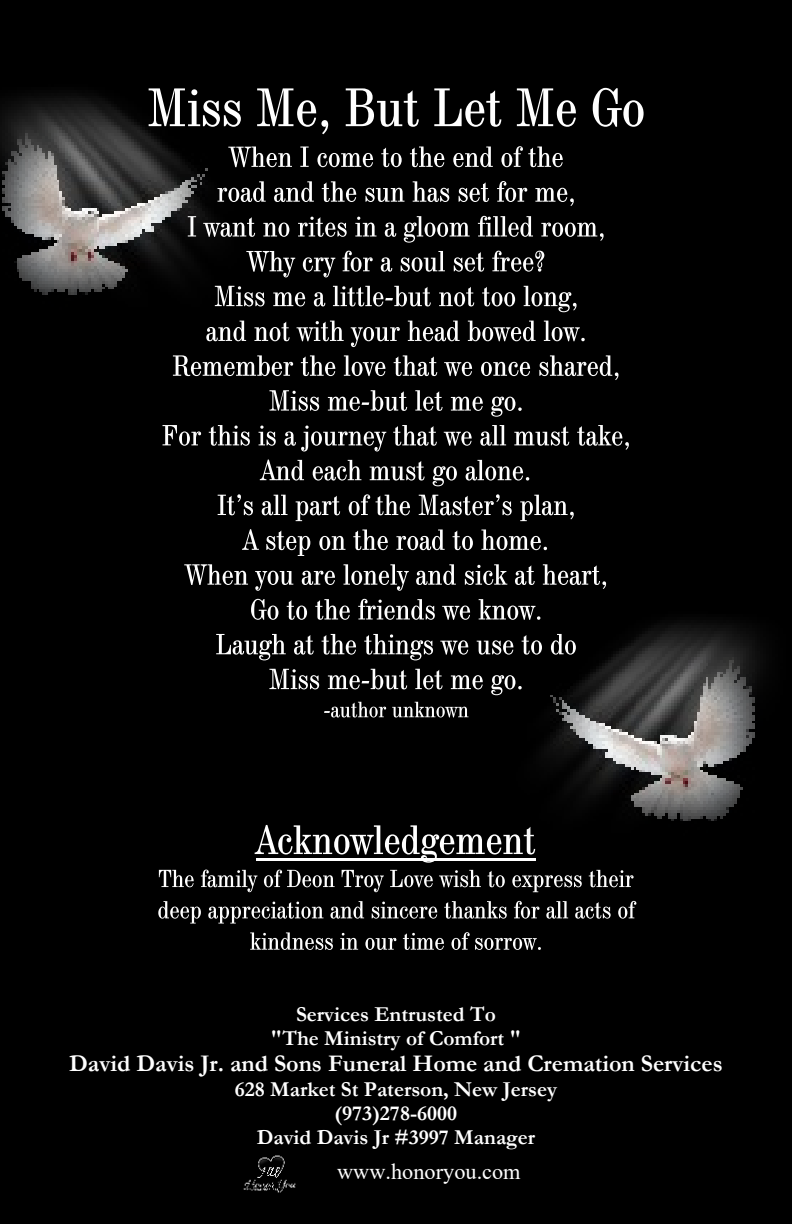
<style>
.page{position:relative;width:792px;height:1224px;background:#000}
.page>*{position:absolute;margin:0;border:0;box-sizing:border-box;transform-origin:0 0}
.t1{font:700 24px "Garamond";color:#fff}
.t2{font:22.2px "Times New Roman";color:#fff}
.t3{font:700 21.4px/24px "Garamond";color:#fff;text-align:center}
</style>
<div class="page">
<svg style="left:255px;top:825px;width:165px;height:30px"></svg>
<svg style="left:421px;top:834px;width:84px;height:29px"></svg>
<hr style="left:256px;top:858px;width:280px;height:3px;background:#fff">
<svg style="left:159px;top:870px;width:35px;height:17px"></svg>
<svg style="left:201px;top:870px;width:56px;height:22px"></svg>
<svg style="left:264px;top:870px;width:71px;height:17px"></svg>
<svg style="left:342px;top:870px;width:42px;height:22px"></svg>
<svg style="left:390px;top:870px;width:43px;height:17px"></svg>
<svg style="left:439px;top:870px;width:42px;height:17px"></svg>
<svg style="left:488px;top:871px;width:17px;height:16px"></svg>
<svg style="left:512px;top:875px;width:70px;height:17px"></svg>
<svg style="left:589px;top:870px;width:45px;height:17px"></svg>
<svg style="left:158px;top:901px;width:43px;height:23px"></svg>
<svg style="left:208px;top:902px;width:115px;height:22px"></svg>
<svg style="left:330px;top:901px;width:34px;height:18px"></svg>
<svg style="left:372px;top:902px;width:65px;height:17px"></svg>
<svg style="left:444px;top:901px;width:63px;height:18px"></svg>
<svg style="left:514px;top:901px;width:26px;height:18px"></svg>
<svg style="left:546px;top:901px;width:22px;height:18px"></svg>
<svg style="left:575px;top:902px;width:36px;height:17px"></svg>
<svg style="left:618px;top:901px;width:18px;height:18px"></svg>
<svg style="left:250px;top:932px;width:83px;height:18px"></svg>
<svg style="left:340px;top:933px;width:18px;height:17px"></svg>
<svg style="left:365px;top:938px;width:31px;height:12px"></svg>
<svg style="left:403px;top:933px;width:41px;height:17px"></svg>
<svg style="left:452px;top:932px;width:89px;height:18px"></svg>
<img style="left:243px;top:1155px;width:53px;height:38px">
<img style="left:505px;top:617px;width:258px;height:238px">
<img style="left:0;top:88px;width:254px;height:233px">
<svg style="left:149px;top:88px;width:92px;height:39px"></svg>
<svg style="left:257px;top:88px;width:71px;height:46px"></svg>
<svg style="left:346px;top:88px;width:73px;height:39px"></svg>
<svg style="left:434px;top:88px;width:67px;height:39px"></svg>
<svg style="left:517px;top:88px;width:59px;height:39px"></svg>
<svg style="left:593px;top:88px;width:51px;height:39px"></svg>
<svg style="left:228px;top:147px;width:64px;height:20px"></svg>
<svg style="left:300px;top:147px;width:9px;height:20px"></svg>
<svg style="left:317px;top:153px;width:56px;height:14px"></svg>
<svg style="left:381px;top:148px;width:21px;height:19px"></svg>
<svg style="left:410px;top:147px;width:34px;height:20px"></svg>
<svg style="left:453px;top:147px;width:40px;height:20px"></svg>
<svg style="left:501px;top:146px;width:62px;height:21px"></svg>
<svg style="left:218px;top:181px;width:48px;height:21px"></svg>
<svg style="left:274px;top:181px;width:40px;height:21px"></svg>
<svg style="left:322px;top:181px;width:34px;height:21px"></svg>
<svg style="left:365px;top:188px;width:39px;height:14px"></svg>
<svg style="left:413px;top:181px;width:36px;height:21px"></svg>
<svg style="left:459px;top:182px;width:30px;height:20px"></svg>
<svg style="left:497px;top:181px;width:30px;height:21px"></svg>
<svg style="left:535px;top:188px;width:39px;height:18px"></svg>
<svg style="left:188px;top:216px;width:8px;height:20px"></svg>
<svg style="left:203px;top:217px;width:52px;height:20px"></svg>
<svg style="left:263px;top:223px;width:26px;height:14px"></svg>
<svg style="left:298px;top:217px;width:49px;height:20px"></svg>
<svg style="left:355px;top:217px;width:21px;height:19px"></svg>
<svg style="left:385px;top:223px;width:11px;height:14px"></svg>
<svg style="left:404px;top:216px;width:66px;height:27px"></svg>
<svg style="left:478px;top:216px;width:55px;height:21px"></svg>
<svg style="left:541px;top:223px;width:63px;height:18px"></svg>
<svg style="left:246px;top:251px;width:49px;height:26px"></svg>
<svg style="left:303px;top:257px;width:32px;height:20px"></svg>
<svg style="left:342px;top:251px;width:31px;height:21px"></svg>
<svg style="left:381px;top:257px;width:11px;height:15px"></svg>
<svg style="left:401px;top:251px;width:44px;height:21px"></svg>
<svg style="left:454px;top:252px;width:30px;height:20px"></svg>
<svg style="left:492px;top:251px;width:52px;height:21px"></svg>
<svg style="left:215px;top:286px;width:50px;height:20px"></svg>
<svg style="left:273px;top:292px;width:32px;height:14px"></svg>
<svg style="left:314px;top:292px;width:11px;height:14px"></svg>
<svg style="left:333px;top:286px;width:98px;height:20px"></svg>
<svg style="left:439px;top:287px;width:35px;height:19px"></svg>
<svg style="left:482px;top:287px;width:33px;height:19px"></svg>
<svg style="left:524px;top:286px;width:53px;height:26px"></svg>
<svg style="left:206px;top:321px;width:40px;height:20px"></svg>
<svg style="left:254px;top:322px;width:36px;height:19px"></svg>
<svg style="left:297px;top:321px;width:47px;height:20px"></svg>
<svg style="left:351px;top:327px;width:49px;height:20px"></svg>
<svg style="left:408px;top:321px;width:52px;height:20px"></svg>
<svg style="left:468px;top:321px;width:68px;height:20px"></svg>
<svg style="left:544px;top:321px;width:41px;height:20px"></svg>
<svg style="left:173px;top:355px;width:120px;height:21px"></svg>
<svg style="left:301px;top:355px;width:34px;height:21px"></svg>
<svg style="left:344px;top:355px;width:41px;height:21px"></svg>
<svg style="left:394px;top:355px;width:43px;height:21px"></svg>
<svg style="left:444px;top:362px;width:28px;height:14px"></svg>
<svg style="left:481px;top:362px;width:49px;height:14px"></svg>
<svg style="left:539px;top:355px;width:79px;height:25px"></svg>
<svg style="left:269px;top:390px;width:50px;height:21px"></svg>
<svg style="left:328px;top:390px;width:79px;height:21px"></svg>
<svg style="left:415px;top:390px;width:28px;height:21px"></svg>
<svg style="left:451px;top:397px;width:32px;height:14px"></svg>
<svg style="left:491px;top:397px;width:31px;height:20px"></svg>
<svg style="left:163px;top:425px;width:38px;height:21px"></svg>
<svg style="left:209px;top:425px;width:41px;height:21px"></svg>
<svg style="left:259px;top:426px;width:17px;height:20px"></svg>
<svg style="left:284px;top:426px;width:102px;height:26px"></svg>
<svg style="left:393px;top:425px;width:44px;height:21px"></svg>
<svg style="left:444px;top:431px;width:28px;height:15px"></svg>
<svg style="left:480px;top:425px;width:26px;height:21px"></svg>
<svg style="left:514px;top:426px;width:55px;height:20px"></svg>
<svg style="left:577px;top:425px;width:52px;height:25px"></svg>
<svg style="left:260px;top:460px;width:44px;height:21px"></svg>
<svg style="left:313px;top:460px;width:48px;height:21px"></svg>
<svg style="left:370px;top:461px;width:55px;height:20px"></svg>
<svg style="left:433px;top:466px;width:24px;height:20px"></svg>
<svg style="left:466px;top:460px;width:63px;height:21px"></svg>
<svg style="left:218px;top:494px;width:35px;height:21px"></svg>
<svg style="left:262px;top:495px;width:26px;height:20px"></svg>
<svg style="left:296px;top:496px;width:44px;height:25px"></svg>
<svg style="left:349px;top:494px;width:21px;height:21px"></svg>
<svg style="left:376px;top:495px;width:34px;height:20px"></svg>
<svg style="left:419px;top:494px;width:93px;height:21px"></svg>
<svg style="left:520px;top:495px;width:54px;height:26px"></svg>
<svg style="left:242px;top:529px;width:17px;height:21px"></svg>
<svg style="left:266px;top:530px;width:44px;height:26px"></svg>
<svg style="left:319px;top:536px;width:26px;height:14px"></svg>
<svg style="left:353px;top:530px;width:35px;height:20px"></svg>
<svg style="left:396px;top:530px;width:49px;height:20px"></svg>
<svg style="left:453px;top:530px;width:20px;height:20px"></svg>
<svg style="left:481px;top:530px;width:66px;height:20px"></svg>
<svg style="left:184px;top:564px;width:64px;height:21px"></svg>
<svg style="left:255px;top:571px;width:38px;height:20px"></svg>
<svg style="left:302px;top:571px;width:33px;height:14px"></svg>
<svg style="left:344px;top:564px;width:65px;height:27px"></svg>
<svg style="left:416px;top:564px;width:40px;height:21px"></svg>
<svg style="left:465px;top:564px;width:42px;height:21px"></svg>
<svg style="left:515px;top:565px;width:20px;height:20px"></svg>
<svg style="left:543px;top:564px;width:63px;height:25px"></svg>
<svg style="left:251px;top:599px;width:27px;height:21px"></svg>
<svg style="left:287px;top:600px;width:20px;height:20px"></svg>
<svg style="left:315px;top:599px;width:35px;height:21px"></svg>
<svg style="left:358px;top:599px;width:77px;height:21px"></svg>
<svg style="left:442px;top:606px;width:28px;height:14px"></svg>
<svg style="left:479px;top:599px;width:61px;height:21px"></svg>
<svg style="left:216px;top:634px;width:70px;height:26px"></svg>
<svg style="left:294px;top:635px;width:20px;height:20px"></svg>
<svg style="left:322px;top:634px;width:34px;height:21px"></svg>
<svg style="left:364px;top:634px;width:69px;height:26px"></svg>
<svg style="left:440px;top:640px;width:28px;height:15px"></svg>
<svg style="left:477px;top:640px;width:36px;height:15px"></svg>
<svg style="left:522px;top:635px;width:20px;height:20px"></svg>
<svg style="left:551px;top:634px;width:25px;height:21px"></svg>
<svg style="left:269px;top:669px;width:50px;height:20px"></svg>
<svg style="left:328px;top:669px;width:79px;height:20px"></svg>
<svg style="left:415px;top:669px;width:28px;height:20px"></svg>
<svg style="left:451px;top:675px;width:32px;height:14px"></svg>
<svg style="left:491px;top:675px;width:31px;height:20px"></svg>
<svg style="left:324px;top:702px;width:62px;height:15px"></svg>
<svg style="left:392px;top:702px;width:76px;height:15px"></svg>
<p class="t3" style="left:271px;top:1005px;width:252px">Services Entrusted To "The Ministry of Comfort "</p>
<p class="t1" style="left:69px;top:1056px;width:655px">David Davis Jr. and Sons Funeral Home and Cremation Services</p>
<p class="t3" style="left:235px;top:1080px;width:324px">628 Market St Paterson, New Jersey (973)278-6000<br>David Davis Jr #3997 Manager</p>
<p class="t2" style="left:337px;top:1164px;width:185px">www.honoryou.com</p>
</div>
